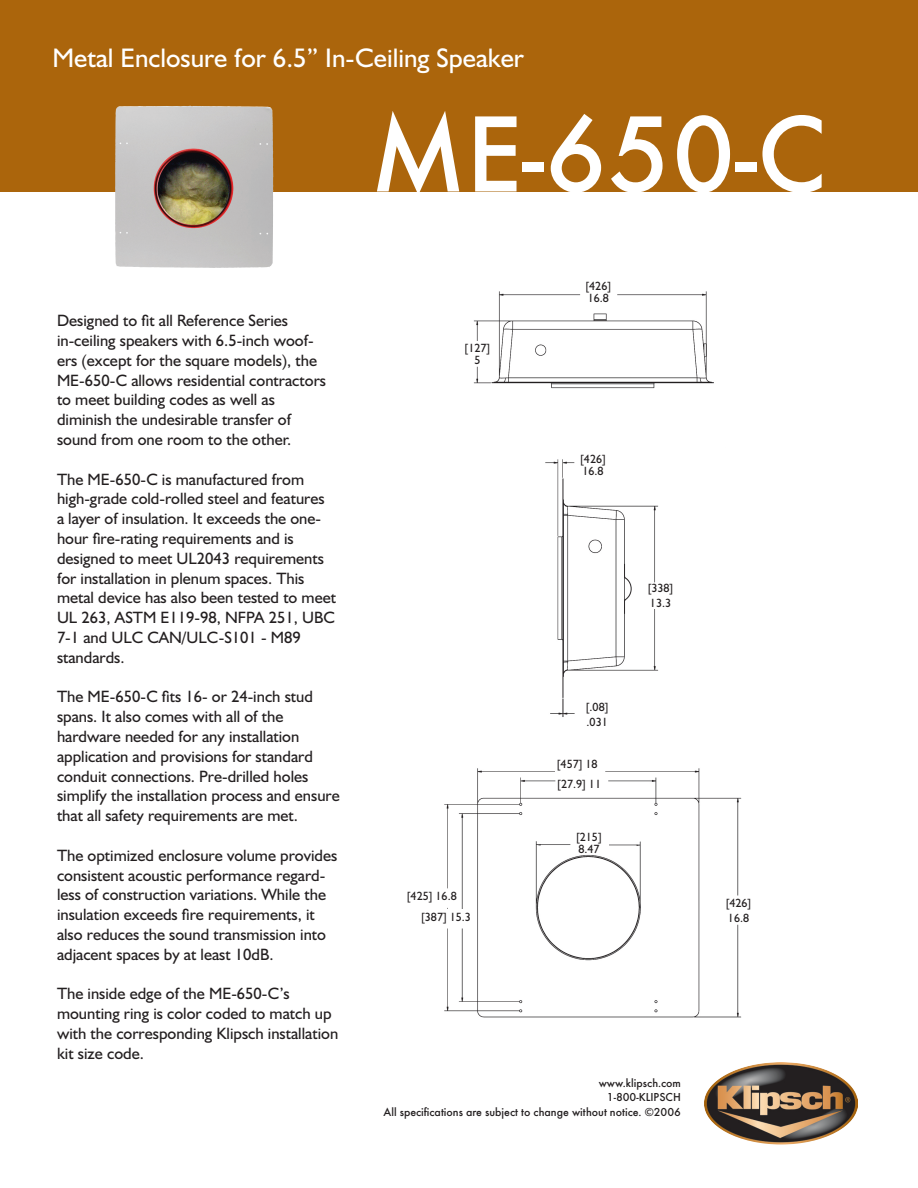
<style>
.page{position:relative;width:918px;height:1188px;background:#fff}
.page>*{position:absolute;margin:0;border:0;box-sizing:border-box;transform-origin:0 0}
.t1{font:500 112.5px "Futura T";color:#fff}
.t2{font:27px "Humanist 521 BT";color:#fff}
.t3{font:16.5px/19.8px "Humanist 521 BT";color:#231f20}
.t4{font:12px/12px "Humanist 521 BT";color:#231f20}
.t5{font:500 12px/14.4px "Futura T";color:#231f20;text-align:right}
</style>
<div class="page">
<div style="left:0;top:0;width:918px;height:191px;background:#ab650c"></div>
<img style="left:115px;top:108px;width:158px;height:160px">
<img style="left:704px;top:1062px;width:154px;height:82px;border-radius:50%">
<img style="left:473px;top:291px;width:241px;height:98px">
<img style="left:444px;top:768px;width:298px;height:250px">
<img style="left:545px;top:459px;width:114px;height:258px">
<div style="left:581px;top:287px;width:35px;height:18px;background:#fff"></div>
<div style="left:640px;top:583px;width:49px;height:25px;background:#fff"></div>
<div style="left:576px;top:704px;width:35px;height:18px;background:#fff"></div>
<div style="left:408px;top:889px;width:49px;height:18px;background:#fff"></div>
<div style="left:428px;top:910px;width:43px;height:18px;background:#fff"></div>
<div style="left:556px;top:757px;width:48px;height:18px;background:#fff"></div>
<div style="left:556px;top:777px;width:52px;height:18px;background:#fff"></div>
<div style="left:571px;top:832px;width:37px;height:18px;background:#fff"></div>
<div style="left:723px;top:896px;width:26px;height:28px;background:#fff"></div>
<div style="left:463px;top:342px;width:26px;height:24px;background:#fff"></div>
<div style="left:576px;top:459px;width:35px;height:18px;background:#fff"></div>
<h2 class="t2" style="left:52px;top:41px;width:473px">Metal Enclosure for 6.5” In-Ceiling Speaker</h2>
<h1 class="t1" style="left:370px;top:88px;width:458px">ME-650-C</h1>
<p class="t3" style="left:57px;top:310px;width:271px">Designed to fit all Reference Series in-ceiling speakers with 6.5-inch woof&shy;ers (except for the square models), the ME-650-C allows residential contractors to meet building codes as well as diminish the undesirable transfer of sound from one room to the other.</p>
<p class="t3" style="left:57px;top:469px;width:281px">The ME-650-C is manufactured from high-grade cold-rolled steel and features<br>a layer of insulation. It exceeds the one&shy;hour fire-rating requirements and is designed to meet UL2043 requirements for installation in plenum spaces. This metal device has also been tested to meet UL 263, ASTM E119-98, NFPA 251, UBC 7-1 and ULC CAN/ULC-S101 - M89 standards.</p>
<p class="t3" style="left:57px;top:686px;width:284px">The ME-650-C fits 16- or 24-inch stud spans. It also comes with all of the hardware needed for any installation application and provisions for standard conduit connections. Pre-drilled holes simplify the installation process and ensure that all safety requirements are met.</p>
<p class="t3" style="left:57px;top:845px;width:282px">The optimized enclosure volume provides consistent acoustic performance regard&shy;less of construction variations. While the insulation exceeds fire requirements, it also reduces the sound transmission into adjacent spaces by at least 10dB.</p>
<p class="t3" style="left:57px;top:983px;width:283px">The inside edge of the ME-650-C’s mounting ring is color coded to match up with the corresponding Klipsch installation kit size code.</p>
<p class="t4" style="left:465px;top:342px;width:27px;text-align:center">[127]<br>5</p>
<p class="t4" style="left:421px;top:885px;width:51px;line-height:20.7px;text-indent:-14px">[425] 16.8 [387] 15.3</p>
<p class="t4" style="left:585px;top:280px;width:27px">[426]<br>16.8</p>
<p class="t4" style="left:580px;top:452px;width:27px">[426]<br>16.8</p>
<p class="t4" style="left:586px;top:700px;width:24px;line-height:14.4px">[.08] .031</p>
<p class="t4" style="left:557px;top:754px;width:46px;line-height:19.8px">[457] 18 [27.9] 11</p>
<p class="t4" style="left:576px;top:830px;width:27px">[215]<br>8.47</p>
<p class="t4" style="left:648px;top:581px;width:27px;line-height:14.4px">[338]<br>13.3</p>
<p class="t5" style="left:384px;top:1075px;width:299px">www.klipsch.com<br>1-800-KLIPSCH<br>All specifications are subject to change without notice. ©2006</p>
<p class="t4" style="left:726px;top:896px;width:27px;line-height:14.4px">[426]<br>16.8</p>
</div>
